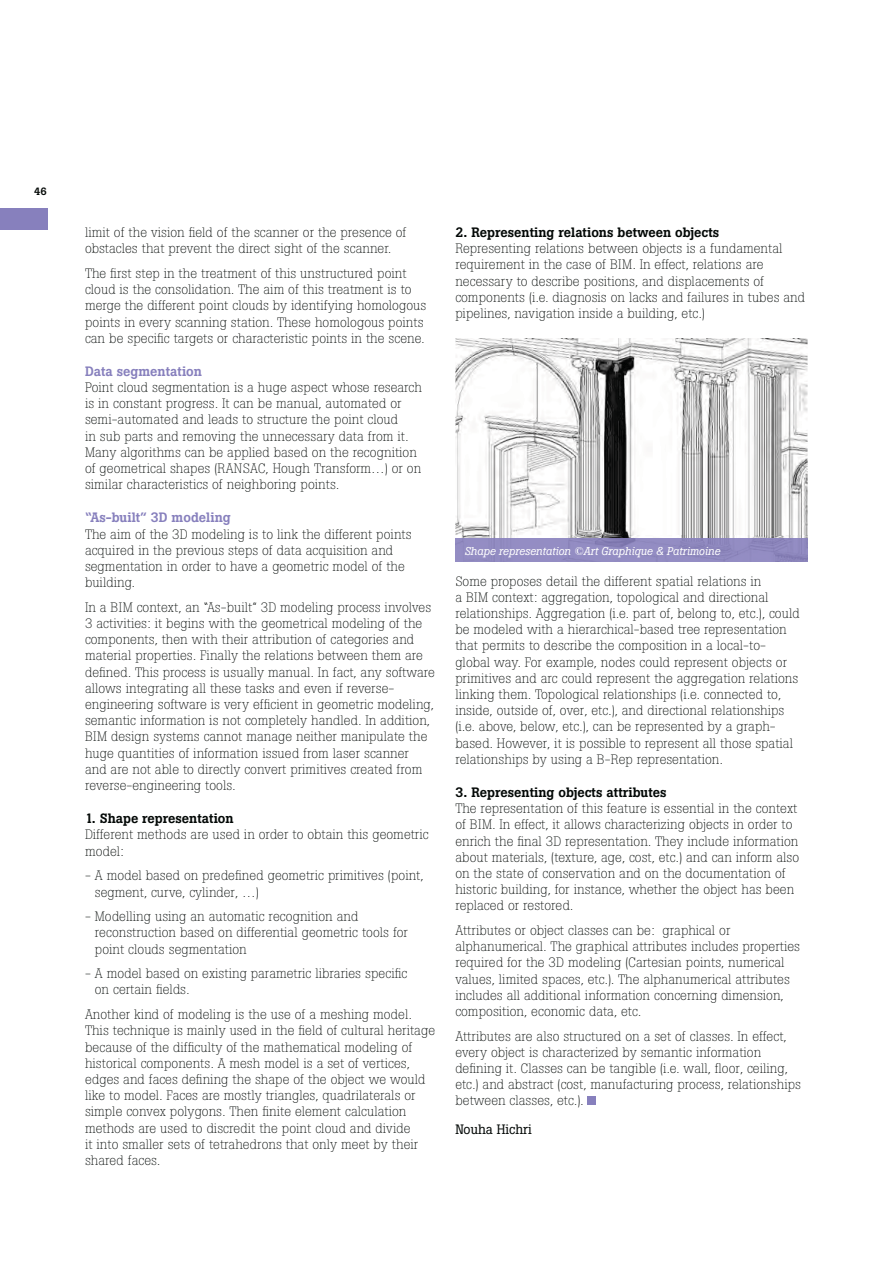
<style>
.page{position:relative;width:893px;height:1263px;background:#fff}
.page>*{position:absolute;margin:0;border:0;box-sizing:border-box;transform-origin:0 0}
.t1{font:300 13.5px/16.2px "Boton";color:#030806}
.t2{font:500 13.5px "Boton";color:#030806}
.t3{font:500 13.5px "Boton";color:#8780bd}
.t4{font:13.5px "Boton";color:#030806}
.t5{font:italic 11.25px "Boton";color:#fff}
.t6{font:500 10.5px "Boton";color:#030806}
</style>
<div class="page">
<div style="left:587px;top:1096px;width:9px;height:9px;background:#8780bd"></div>
<img style="left:455px;top:338px;width:352px;height:201px">
<img style="left:455px;top:539px;width:352px;height:23px">
<div style="left:0;top:209px;width:48px;height:21px;background:#8780bd"></div>
<p class="t6" style="left:34px;top:188px;width:14px">46</p>
<p class="t1" style="left:85px;top:226px;width:323px">limit of the vision field of the scanner or the presence of obstacles that prevent the direct sight of the scanner.</p>
<p class="t1" style="left:85px;top:266px;width:343px">The first step in the treatment of this unstructured point cloud is the consolidation. The aim of this treatment is to merge the different point clouds by identifying homologous points in every scanning station. These homologous points can be specific targets or characteristic points in the scene.</p>
<p class="t3" style="left:85px;top:366px;width:118px">Data segmentation</p>
<p class="t1" style="left:85px;top:381px;width:338px">Point cloud segmentation is a huge aspect whose research is in constant progress. It can be manual, automated or semi-automated and leads to structure the point cloud<br>in sub parts and removing the unnecessary data from it.<br>Many algorithms can be applied based on the recognition of geometrical shapes (RANSAC, Hough Transform…) or on similar characteristics of neighboring points.</p>
<p class="t3" style="left:85px;top:513px;width:147px">“As-built” 3D modeling</p>
<p class="t1" style="left:85px;top:527px;width:328px">The aim of the 3D modeling is to link the different points acquired in the previous steps of data acquisition and segmentation in order to have a geometric model of the building.</p>
<p class="t1" style="left:85px;top:600px;width:351px">In a BIM context, an “As-built” 3D modeling process involves 3 activities: it begins with the geometrical modeling of the components, then with their attribution of categories and material properties. Finally the relations between them are defined. This process is usually manual. In fact, any software allows integrating all these tasks and even if reverse&shy;engineering software is very efficient in geometric modeling, semantic information is not completely handled. In addition, BIM design systems cannot manage neither manipulate the huge quantities of information issued from laser scanner<br>and are not able to directly convert primitives created from reverse-engineering tools.</p>
<p class="t2" style="left:85px;top:814px;width:150px">1. Shape representation</p>
<p class="t1" style="left:85px;top:828px;width:345px">Different methods are used in order to obtain this geometric model:</p>
<p class="t1" style="left:95px;top:869px;width:330px;text-indent:-10px">- A model based on predefined geometric primitives (point, segment, curve, cylinder, …)</p>
<p class="t1" style="left:95px;top:910px;width:315px;text-indent:-10px">- Modelling using an automatic recognition and reconstruction based on differential geometric tools for point clouds segmentation</p>
<p class="t1" style="left:95px;top:967px;width:314px;text-indent:-10px">- A model based on existing parametric libraries specific on certain fields.</p>
<p class="t1" style="left:85px;top:1008px;width:352px">Another kind of modeling is the use of a meshing model.<br>This technique is mainly used in the field of cultural heritage because of the difficulty of the mathematical modeling of historical components. A mesh model is a set of vertices, edges and faces defining the shape of the object we would like to model. Faces are mostly triangles, quadrilaterals or simple convex polygons. Then finite element calculation methods are used to discredit the point cloud and divide<br>it into smaller sets of tetrahedrons that only meet by their shared faces.</p>
<p class="t2" style="left:455px;top:228px;width:265px">2. Representing relations between objects</p>
<p class="t1" style="left:455px;top:242px;width:351px">Representing relations between objects is a fundamental requirement in the case of BIM. In effect, relations are necessary to describe positions, and displacements of components (i.e. diagnosis on lacks and failures in tubes and pipelines, navigation inside a building, etc.)</p>
<p class="t5" style="left:465px;top:547px;width:257px">Shape representation ©Art Graphique &amp; Patrimoine</p>
<p class="t1" style="left:455px;top:574px;width:346px">Some proposes detail the different spatial relations in<br>a BIM context: aggregation, topological and directional relationships. Aggregation (i.e. part of, belong to, etc.), could be modeled with a hierarchical-based tree representation that permits to describe the composition in a local-to&shy;global way. For example, nodes could represent objects or primitives and arc could represent the aggregation relations linking them. Topological relationships (i.e. connected to, inside, outside of, over, etc.), and directional relationships (i.e. above, below, etc.), can be represented by a graph&shy;based. However, it is possible to represent all those spatial relationships by using a B-Rep representation.</p>
<p class="t2" style="left:455px;top:787px;width:213px">3. Representing objects attributes</p>
<p class="t1" style="left:455px;top:802px;width:345px">The representation of this feature is essential in the context of BIM. In effect, it allows characterizing objects in order to enrich the final 3D representation. They include information about materials, (texture, age, cost, etc.) and can inform also on the state of conservation and on the documentation of historic building, for instance, whether the object has been replaced or restored.</p>
<p class="t1" style="left:455px;top:924px;width:346px">Attributes or object classes can be: graphical or alphanumerical. The graphical attributes includes properties required for the 3D modeling (Cartesian points, numerical values, limited spaces, etc.). The alphanumerical attributes includes all additional information concerning dimension, composition, economic data, etc.</p>
<p class="t1" style="left:455px;top:1029px;width:347px">Attributes are also structured on a set of classes. In effect, every object is characterized by semantic information defining it. Classes can be tangible (i.e. wall, floor, ceiling, etc.) and abstract (cost, manufacturing process, relationships between classes, etc.).</p>
<p class="t4" style="left:455px;top:1124px;width:78px">Nouha Hichri</p>
</div>
